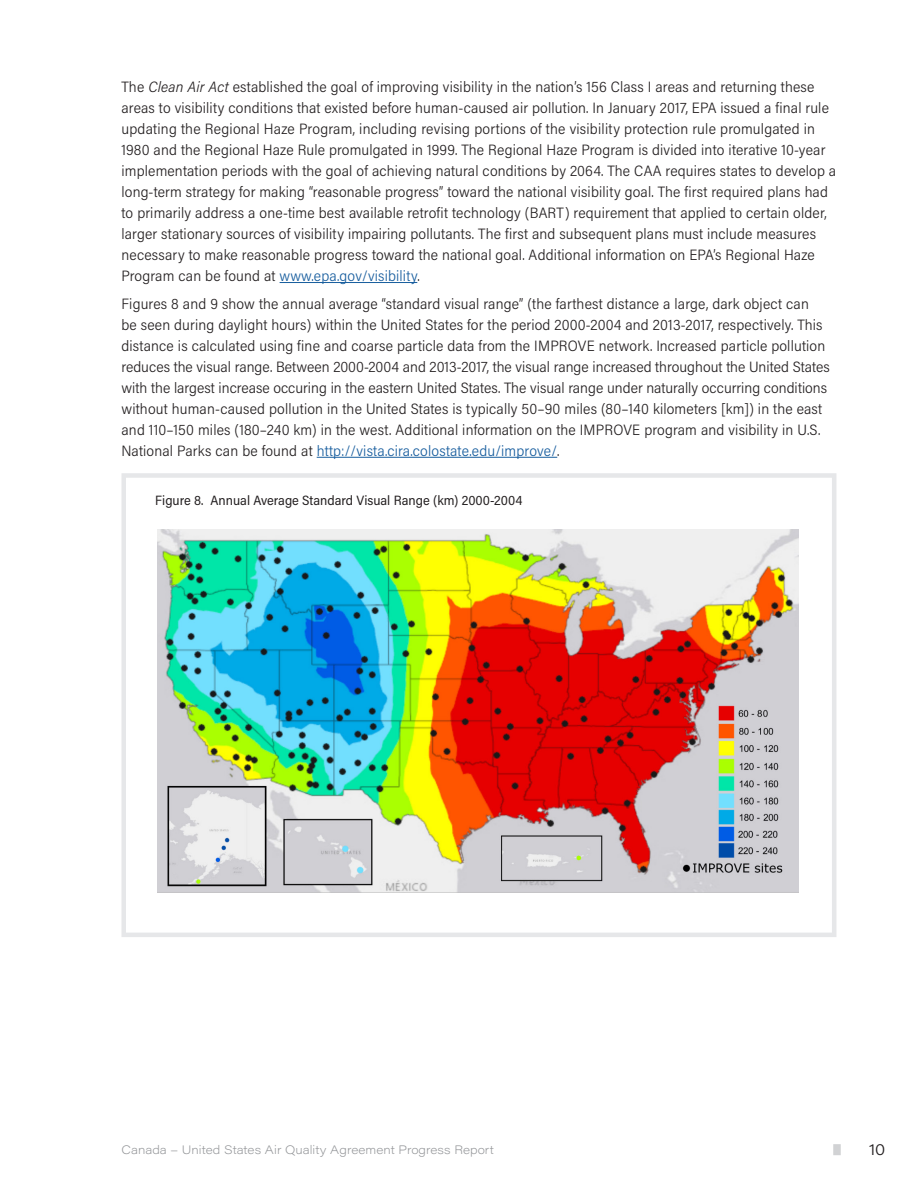
<style>
.page{position:relative;width:918px;height:1188px;background:#fff}
.page>*{position:absolute;margin:0;border:0;box-sizing:border-box;transform-origin:0 0}
.Body{font:300 15px/21px "Acumin Pro Semi Cond";letter-spacing:.01em;color:#231f20}
.t1{font:300 15px "Acumin Pro Wide";color:#231f20}
.t2{font:13.5px "Acumin Pro Semi Cond";color:#231f20}
.t3{font:12px "Acumin Variable Concept";color:#939598}
.s1{font-style:italic}
.s2{color:#175d9e}
</style>
<div class="page">
<div style="left:833px;top:1144px;width:8px;height:11px;background:#d1d2d4"></div>
<hr style="left:280px;top:282px;width:137px;height:1px;background:#175d9e">
<hr style="left:317px;top:457px;width:240px;height:1px;background:#175d9e">
<div style="left:122px;top:473px;width:714px;height:464px;border:4px solid #e6e7e9"></div>
<img style="left:157px;top:529px;width:641px;height:364px">
<p class="Body" style="left:122px;top:76px;width:716px">The <span class="s1">Clean Air Act</span> established the goal of improving visibility in the nation’s 156 Class I areas and returning these areas to visibility conditions that existed before human-caused air pollution. In January 2017, EPA issued a final rule updating the Regional Haze Program, including revising portions of the visibility protection rule promulgated in 1980 and the Regional Haze Rule promulgated in 1999. The Regional Haze Program is divided into iterative 10-year implementation periods with the goal of achieving natural conditions by 2064. The CAA requires states to develop a long-term strategy for making “reasonable progress” toward the national visibility goal. The first required plans had to primarily address a one-time best available retrofit technology (BART) requirement that applied to certain older, larger stationary sources of visibility impairing pollutants. The first and subsequent plans must include measures necessary to make reasonable progress toward the national goal. Additional information on EPA’s Regional Haze Program can be found at <span class="s2">www.epa.gov/visibility</span>.</p>
<p class="Body" style="left:122px;top:292px;width:710px">Figures 8 and 9 show the annual average “standard visual range” (the farthest distance a large, dark object can<br>be seen during daylight hours) within the United States for the period 2000-2004 and 2013-2017, respectively. This distance is calculated using fine and coarse particle data from the IMPROVE network. Increased particle pollution reduces the visual range. Between 2000-2004 and 2013-2017, the visual range increased throughout the United States with the largest increase occuring in the eastern United States. The visual range under naturally occurring conditions without human-caused pollution in the United States is typically 50–90 miles (80–140 kilometers [km]) in the east and 110–150 miles (180–240 km) in the west. Additional information on the IMPROVE program and visibility in U.S.<br>National Parks can be found at <span class="s2">http://vista.cira.colostate.edu/improve/</span>.</p>
<p class="t2" style="left:155px;top:491px;width:369px">Figure 8. Annual Average Standard Visual Range (km) 2000-2004</p>
<p class="t3" style="left:122px;top:1142px;width:374px">Canada – United States Air Quality Agreement Progress Report</p>
<p class="t1" style="left:869px;top:1139px;width:18px">10</p>
</div>
